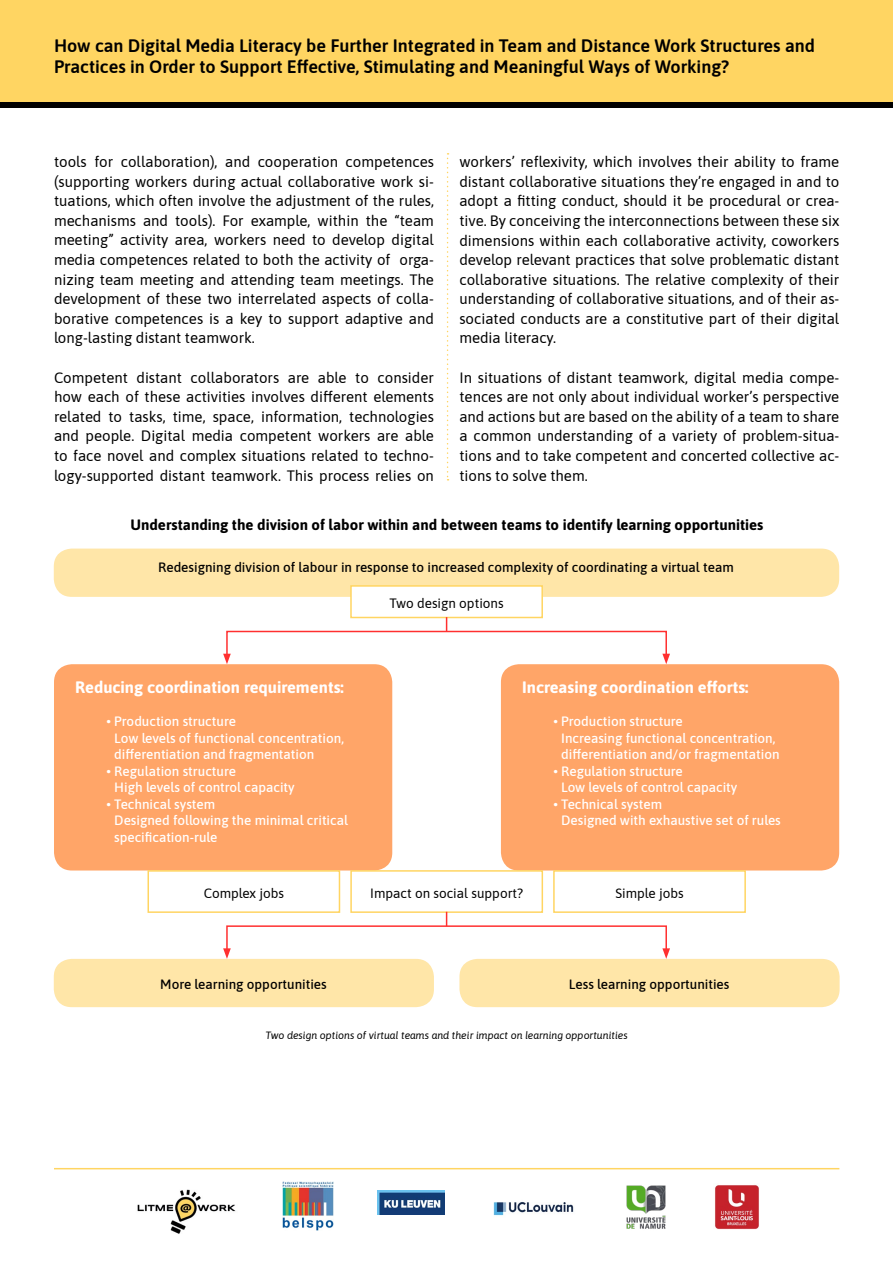
<style>
.page{position:relative;width:893px;height:1263px;background:#fff}
.page>*{position:absolute;margin:0;border:0;box-sizing:border-box;transform-origin:0 0}
.t1{font:600 18px/21.6px "Asap";color:#000}
.t2{font:700 16.5px "Asap";color:#fff}
.t3{font:15px/19.6px "Asap";color:#000;text-align:justify}
.t4{font:700 15px "Asap";color:#000}
.t5{font:500 13.5px/16.5px "Asap";color:#fff}
.t6{font:500 13.5px "Asap";color:#000}
.t7{font:13.5px "Asap";color:#000}
.t8{font:italic 10.5px "Asap";color:#000}
</style>
<div class="page">
<div style="left:0;top:0;width:893px;height:108px;background:#ffd562"></div>
<div style="left:0;top:102px;width:893px;height:6px;background:#000"></div>
<img style="left:137px;top:1189px;width:99px;height:45px">
<img style="left:282px;top:1181px;width:51px;height:49px">
<img style="left:626px;top:1185px;width:40px;height:44px">
<img style="left:715px;top:1185px;width:44px;height:45px">
<img style="left:493px;top:1202px;width:81px;height:14px">
<img style="left:378px;top:1191px;width:66px;height:24px">
<hr style="left:54px;top:1168px;width:785px;height:1px;background:#ffd562">
<div style="left:54px;top:549px;width:785px;height:48px;background:#ffe6a8;border-radius:18px"></div>
<div style="left:54px;top:959px;width:380px;height:48px;background:#ffe6a8;border-radius:18px"></div>
<div style="left:459px;top:959px;width:381px;height:48px;background:#ffe6a8;border-radius:18px"></div>
<div style="left:54px;top:664px;width:338px;height:206px;background:#ffa568;border-radius:18px"></div>
<div style="left:501px;top:664px;width:338px;height:206px;background:#ffa568;border-radius:18px"></div>
<div style="left:351px;top:586px;width:191px;height:31px;background:#fff"></div>
<div style="left:350px;top:585px;width:193px;height:33px;border:2px solid #ffd562"></div>
<div style="left:350px;top:870px;width:193px;height:43px;border:2px solid #ffd562"></div>
<div style="left:553px;top:870px;width:193px;height:43px;border:2px solid #ffd562"></div>
<div style="left:147px;top:870px;width:193px;height:43px;border:2px solid #ffd562"></div>
<svg style="left:447px;top:153px;width:2px;height:327px"></svg>
<div style="left:226px;top:631px;width:441px;height:26px;border:2px solid #ff3030"></div>
<svg style="left:662px;top:654px;width:8px;height:10px"></svg>
<svg style="left:223px;top:654px;width:8px;height:10px"></svg>
<div style="left:226px;top:925px;width:441px;height:26px;border:2px solid #ff3030"></div>
<svg style="left:662px;top:948px;width:8px;height:11px"></svg>
<svg style="left:223px;top:948px;width:8px;height:11px"></svg>
<svg style="left:446px;top:617px;width:1px;height:14px"></svg>
<svg style="left:446px;top:912px;width:1px;height:14px"></svg>
<p class="t1" style="left:54px;top:34px;width:762px">How can Digital Media Literacy be Further Integrated in Team and Distance Work Structures and<br>Practices in Order to Support Effective, Stimulating and Meaningful Ways of Working?</p>
<p class="t3" style="left:54px;top:151px;width:381px">tools for collaboration), and cooperation competences (supporting workers during actual collaborative work si&shy;tuations, which often involve the adjustment of the rules, mechanisms and tools). For example, within the “team meeting” activity area, workers need to develop digital media competences related to both the activity of orga&shy;nizing team meeting and attending team meetings. The development of these two interrelated aspects of colla&shy;borative competences is a key to support adaptive and long-lasting distant teamwork.</p>
<p class="t3" style="left:54px;top:367px;width:381px">Competent distant collaborators are able to consider how each of these activities involves different elements related to tasks, time, space, information, technologies and people. Digital media competent workers are able to face novel and complex situations related to techno&shy;logy-supported distant teamwork. This process relies on</p>
<p class="t3" style="left:459px;top:151px;width:381px">workers’ reflexivity, which involves their ability to frame distant collaborative situations they’re engaged in and to adopt a fitting conduct, should it be procedural or crea&shy;tive. By conceiving the interconnections between these six dimensions within each collaborative activity, coworkers develop relevant practices that solve problematic distant collaborative situations. The relative complexity of their understanding of collaborative situations, and of their as&shy;sociated conducts are a constitutive part of their digital media literacy.</p>
<p class="t3" style="left:459px;top:367px;width:381px">In situations of distant teamwork, digital media compe&shy;tences are not only about individual worker’s perspective and actions but are based on the ability of a team to share a common understanding of a variety of problem-situa&shy;tions and to take competent and concerted collective ac&shy;tions to solve them.</p>
<p class="t4" style="left:130px;top:514px;width:634px">Understanding the division of labor within and between teams to identify learning opportunities</p>
<p class="t6" style="left:158px;top:557px;width:577px">Redesigning division of labour in response to increased complexity of coordinating a virtual team</p>
<p class="t2" style="left:75px;top:676px;width:270px">Reducing coordination requirements:</p>
<p class="t5" style="left:114px;top:713px;width:231px;text-indent:-8px">• Production structure<br>Low levels of functional concentration, differentiation and fragmentation</p>
<p class="t5" style="left:114px;top:762px;width:182px;text-indent:-8px">• Regulation structure<br>High levels of control capacity</p>
<p class="t5" style="left:114px;top:795px;width:235px;text-indent:-8px">• Technical system<br>Designed following the minimal critical specification-rule</p>
<p class="t7" style="left:389px;top:594px;width:116px">Two design options</p>
<p class="t2" style="left:522px;top:676px;width:228px">Increasing coordination efforts:</p>
<p class="t5" style="left:561px;top:713px;width:220px;text-indent:-8px">• Production structure<br>Increasing functional concentration, differentiation and/or fragmentation</p>
<p class="t5" style="left:561px;top:762px;width:178px;text-indent:-8px">• Regulation structure<br>Low levels of control capacity</p>
<p class="t5" style="left:561px;top:795px;width:221px;text-indent:-8px">• Technical system<br>Designed with exhaustive set of rules</p>
<p class="t7" style="left:204px;top:884px;width:82px">Complex jobs</p>
<p class="t7" style="left:370px;top:884px;width:154px">Impact on social support?</p>
<p class="t7" style="left:615px;top:884px;width:70px">Simple jobs</p>
<p class="t6" style="left:160px;top:975px;width:168px">More learning opportunities</p>
<p class="t6" style="left:569px;top:975px;width:162px">Less learning opportunities</p>
<p class="t8" style="left:266px;top:1028px;width:364px">Two design options of virtual teams and their impact on learning opportunities</p>
</div>
